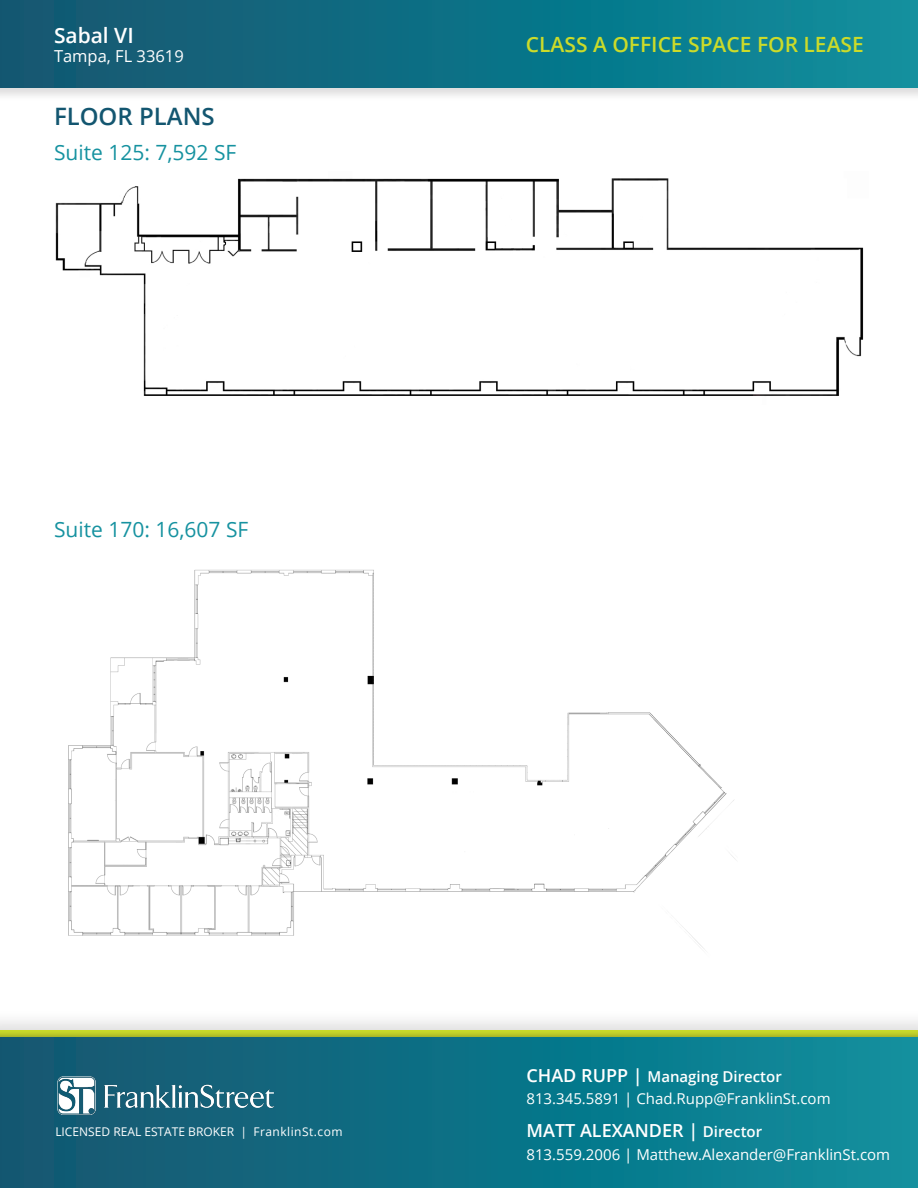
<style>
.page{position:relative;width:918px;height:1188px;background:#fff}
.page>*{position:absolute;margin:0;border:0;box-sizing:border-box;transform-origin:0 0}
.t1{font:600 24px "Open Sans";color:#135670}
.t2{font:21px "Open Sans";color:#1692a0}
.t3{font:600 21px "Open Sans";color:#cbdb2a}
.t4{font:600 21px "Open Sans";color:#fff}
.t5{font:600 18px "Open Sans";color:#fff}
.t6{font:16.5px "Open Sans";color:#fff}
.t7{font:15px "Open Sans";color:#fff}
.t8{font:600 15px "Open Sans";color:#fff}
.t9{font:12px "Open Sans";color:#fff}
.s1{font-size:18px}
.s2{font-size:15px}
</style>
<div class="page">
<div style="left:0;top:1008px;width:918px;height:55px;background:#231f20;opacity:.15"></div>
<div style="left:0;top:1029px;width:918px;height:159px;background:#231f20;opacity:.45"></div>
<div style="left:0;top:1037px;width:918px;height:151px;background:linear-gradient(to right,#13556f,#0b8e9d)"></div>
<div style="left:0;top:0;width:918px;height:102px;background:#231f20;opacity:.15"></div>
<div style="left:0;top:0;width:918px;height:87px;background:linear-gradient(to right,#13556f,#0b8e9d)"></div>
<img style="left:54px;top:1073px;width:244px;height:45px">
<img style="left:68px;top:569px;width:668px;height:380px">
<img style="left:55px;top:178px;width:809px;height:218px">
<p class="t4" style="left:54px;top:21px;width:81px">Sabal VI</p>
<p class="t6" style="left:54px;top:45px;width:131px">Tampa, FL 33619</p>
<p class="t1" style="left:54px;top:100px;width:162px">FLOOR PLANS</p>
<p class="t2" style="left:54px;top:138px;width:184px">Suite 125: 7,592 SF</p>
<p class="t2" style="left:54px;top:515px;width:196px">Suite 170: 16,607 SF</p>
<p class="t3" style="left:526px;top:30px;width:339px">CLASS A OFFICE SPACE FOR LEASE</p>
<p class="t9" style="left:55px;top:1123px;width:289px">LICENSED REAL ESTATE BROKER | FranklinSt.com</p>
<p class="t8" style="left:526px;top:1066px;width:257px"><span class="s1">CHAD RUPP |</span> Managing Director</p>
<p class="t7" style="left:526px;top:1089px;width:306px">813.345.5891 | Chad.Rupp@FranklinSt.com</p>
<p class="t5" style="left:526px;top:1118px;width:237px">MATT ALEXANDER | <span class="s2">Director</span></p>
<p class="t7" style="left:526px;top:1144px;width:365px">813.559.2006 | Matthew.Alexander@FranklinSt.com</p>
</div>
